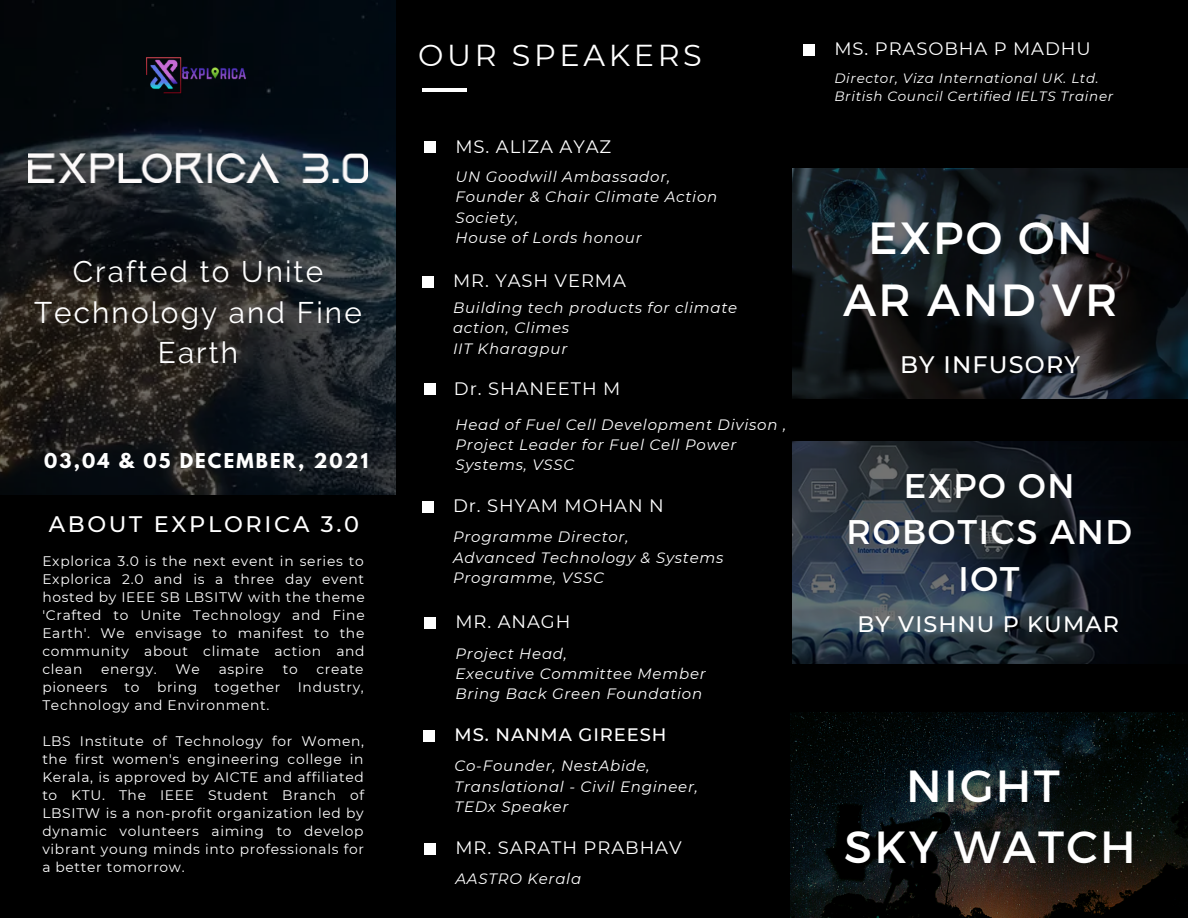
<style>
.page{position:relative;width:1188px;height:918px;background:#000}
.page>*{position:absolute;margin:0;border:0;box-sizing:border-box;transform-origin:0 0}
.t1{font:45px "Montserrat";letter-spacing:.05em;color:#fff}
.t2{font:34.2px "Montserrat";letter-spacing:.05em;color:#fff}
.t3{font:30.3px "Montserrat";letter-spacing:.12em;color:#fff}
.t4{font:29.7px/40.5px "Raleway";letter-spacing:.07em;color:#fff;text-align:center}
.t5{font:500 23.85px "Montserrat";letter-spacing:.05em;color:#fff}
.t6{font:500 22.35px "Montserrat";letter-spacing:.12em;color:#fff}
.t7{font:500 22.35px "Montserrat";letter-spacing:.05em;color:#fff}
.t8{font:700 18.15px "League Spartan";letter-spacing:.12em;color:#fff}
.t9{font:18px "Montserrat";letter-spacing:.05em;color:#fff}
.t10{font:500 18px "Montserrat";letter-spacing:.05em;color:#fff}
.t11{font:italic 15px/20.2px "Montserrat";letter-spacing:.05em;color:#fff}
.t12{font:13.8px/18px "Montserrat";letter-spacing:.05em;color:#fff;text-align:justify}
.t13{font:italic 13.5px "Montserrat";letter-spacing:.05em;color:#fff}
</style>
<div class="page">
<img style="left:0;top:0;width:396px;height:495px">
<img style="left:29px;top:154px;width:339px;height:29px">
<img style="left:143px;top:52px;width:110px;height:45px">
<hr style="left:422px;top:89px;width:45px;height:3px;background:#fff">
<img style="left:792px;top:169px;width:396px;height:229px">
<img style="left:790px;top:712px;width:398px;height:206px">
<img style="left:792px;top:441px;width:369px;height:223px">
<div style="left:422px;top:501px;width:11px;height:12px;background:#fff"></div>
<div style="left:424px;top:618px;width:12px;height:11px;background:#fff"></div>
<div style="left:424px;top:843px;width:12px;height:12px;background:#fff"></div>
<div style="left:803px;top:44px;width:12px;height:12px;background:#fff"></div>
<div style="left:424px;top:141px;width:12px;height:11px;background:#fff"></div>
<div style="left:422px;top:276px;width:11px;height:12px;background:#fff"></div>
<div style="left:424px;top:384px;width:12px;height:11px;background:#fff"></div>
<div style="left:424px;top:730px;width:11px;height:12px;background:#fff"></div>
<p class="t4" style="left:34px;top:252px;width:329px">Crafted to Unite<br>Technology and Fine<br>Earth</p>
<p class="t8" style="left:44px;top:452px;width:326px">03,04 &amp; 05 DECEMBER, 2021</p>
<p class="t6" style="left:49px;top:510px;width:312px">ABOUT EXPLORICA 3.0</p>
<p class="t12" style="left:42px;top:552px;width:324px">Explorica 3.0 is the next event in series to Explorica 2.0 and is a three day event hosted by IEEE SB LBSITW with the theme 'Crafted to Unite Technology and Fine Earth'. We envisage to manifest to the community about climate action and clean</p>
<p class="t12" style="left:101px;top:660px;width:57px">energy.</p>
<p class="t12" style="left:176px;top:660px;width:26px">We</p>
<p class="t12" style="left:219px;top:660px;width:47px">aspire</p>
<p class="t12" style="left:283px;top:660px;width:16px">to</p>
<p class="t12" style="left:316px;top:660px;width:49px">create</p>
<p class="t12" style="left:42px;top:678px;width:66px">pioneers</p>
<p class="t12" style="left:125px;top:678px;width:16px">to</p>
<p class="t12" style="left:157px;top:678px;width:42px">bring</p>
<p class="t12" style="left:215px;top:678px;width:67px">together</p>
<p class="t12" style="left:298px;top:678px;width:68px">Industry,</p>
<p class="t12" style="left:42px;top:696px;width:229px">Technology and Environment.</p>
<p class="t12" style="left:42px;top:732px;width:323px">LBS Institute of Technology for Women, the first women's engineering college in Kerala, is approved by AICTE and affiliated to KTU. The IEEE Student Branch of LBSITW is a non-profit organization led by dynamic volunteers aiming to develop vibrant young minds into professionals for a better tomorrow.</p>
<p class="t3" style="left:418px;top:37px;width:285px">OUR SPEAKERS</p>
<p class="t9" style="left:455px;top:135px;width:157px">MS. ALIZA AYAZ</p>
<p class="t11" style="left:455px;top:167px;width:216px">UN Goodwill Ambassador,</p>
<p class="t11" style="left:455px;top:187px;width:263px">Founder &amp; Chair Climate Action<br>Society,</p>
<p class="t11" style="left:455px;top:227px;width:188px">House of Lords honour</p>
<p class="t9" style="left:453px;top:269px;width:174px">MR. YASH VERMA</p>
<p class="t11" style="left:453px;top:298px;width:286px">Building tech products for climate action, Climes</p>
<p class="t11" style="left:453px;top:338px;width:116px">IIT Kharagpur</p>
<p class="t9" style="left:454px;top:378px;width:168px">Dr. SHANEETH M</p>
<p class="t11" style="left:455px;top:414px;width:332px">Head of Fuel Cell Development Divison ,</p>
<p class="t11" style="left:455px;top:435px;width:283px">Project Leader for Fuel Cell Power<br>Systems, VSSC</p>
<p class="t9" style="left:453px;top:494px;width:212px">Dr. SHYAM MOHAN N</p>
<p class="t11" style="left:453px;top:527px;width:177px">Programme Director,</p>
<p class="t11" style="left:453px;top:547px;width:272px">Advanced Technology &amp; Systems<br>Programme, VSSC</p>
<p class="t9" style="left:455px;top:611px;width:116px">MR. ANAGH</p>
<p class="t11" style="left:455px;top:643px;width:113px">Project Head,</p>
<p class="t11" style="left:455px;top:664px;width:252px">Executive Committee Member</p>
<p class="t11" style="left:455px;top:684px;width:248px">Bring Back Green Foundation</p>
<p class="t10" style="left:455px;top:724px;width:213px">MS. NANMA GIREESH</p>
<p class="t11" style="left:455px;top:756px;width:197px">Co-Founder, NestAbide,</p>
<p class="t11" style="left:455px;top:776px;width:245px">Translational - Civil Engineer,</p>
<p class="t11" style="left:455px;top:796px;width:115px">TEDx Speaker</p>
<p class="t9" style="left:455px;top:837px;width:228px">MR. SARATH PRABHAV</p>
<p class="t11" style="left:455px;top:869px;width:127px">AASTRO Kerala</p>
<p class="t9" style="left:834px;top:38px;width:258px">MS. PRASOBHA P MADHU</p>
<p class="t13" style="left:834px;top:70px;width:266px">Director, Viza International UK. Ltd.</p>
<p class="t13" style="left:834px;top:88px;width:280px">British Council Certified IELTS Trainer</p>
<p class="t1" style="left:868px;top:209px;width:226px">EXPO ON</p>
<p class="t1" style="left:843px;top:271px;width:276px">AR AND VR</p>
<p class="t5" style="left:900px;top:350px;width:181px">BY INFUSORY</p>
<p class="t2" style="left:904px;top:463px;width:172px">EXPO ON</p>
<p class="t2" style="left:846px;top:510px;width:287px">ROBOTICS AND</p>
<p class="t2" style="left:959px;top:556px;width:63px">IOT</p>
<p class="t7" style="left:858px;top:611px;width:263px">BY VISHNU P KUMAR</p>
<p class="t1" style="left:906px;top:756px;width:155px">NIGHT</p>
<p class="t1" style="left:844px;top:818px;width:293px">SKY WATCH</p>
</div>
